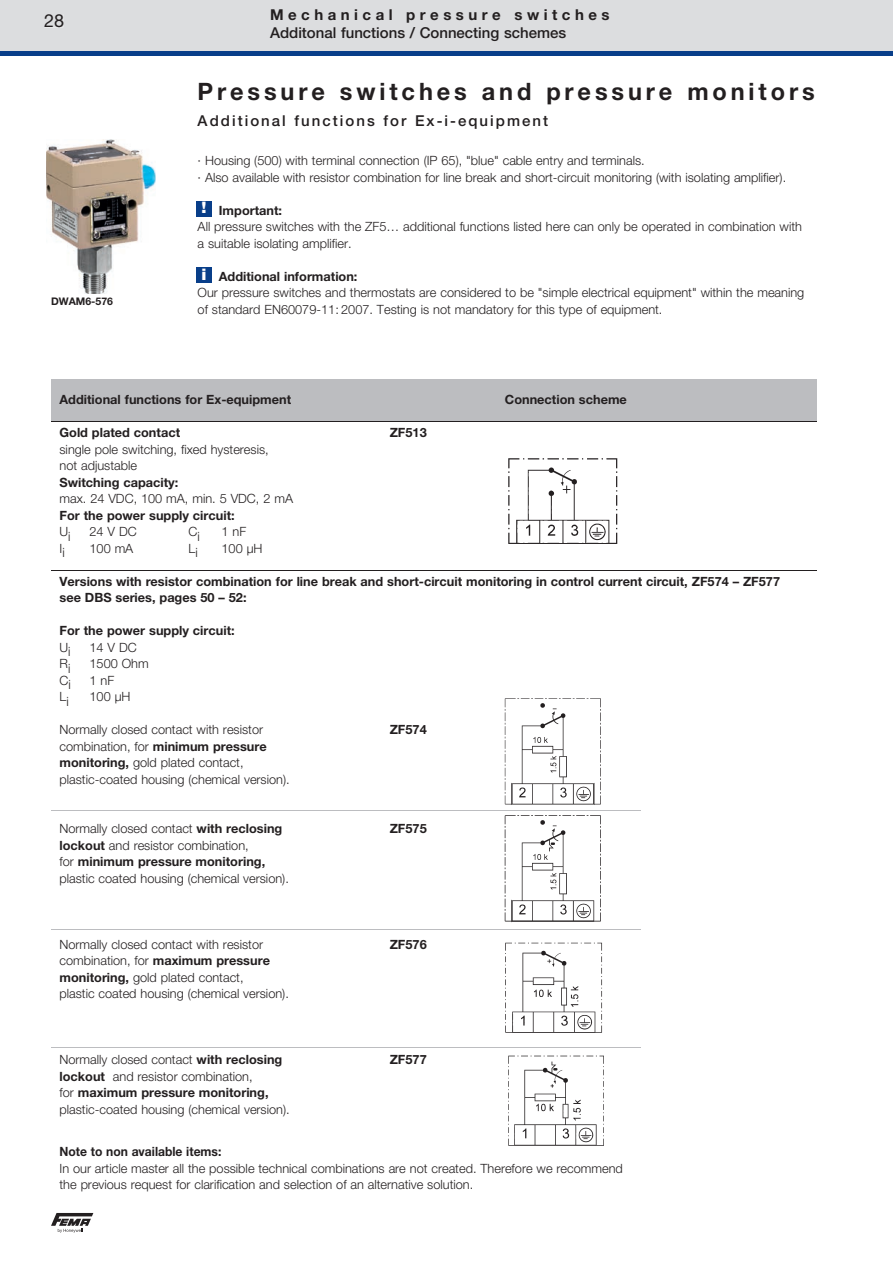
<style>
.page{position:relative;width:893px;height:1263px;background:#fff}
.page>*{position:absolute;margin:0;border:0;box-sizing:border-box;transform-origin:0 0}
.t1{font:700 24px "Helvetica Neue LT Pro";letter-spacing:.165em;color:#231f20}
.t2{font:18px "Helvetica Neue LT Pro";color:#231f20}
.t3{font:900 15.9px "Helvetica Neue LT Pro";color:#fff}
.t4{font:500 15px "Helvetica Neue LT Pro";color:#231f20}
.t5{font:500 15px "Helvetica Neue LT Pro";letter-spacing:.135em;color:#231f20}
.t6{font:700 15px "Helvetica Neue LT Pro";letter-spacing:.3em;color:#231f20}
.t7{font:300 12.75px/16.5px "Helvetica Neue LT Pro";color:#231f20}
.t8{font:700 12.75px/16.5px "Helvetica Neue LT Pro";color:#231f20}
.t9{font:700 12.75px "Helvetica Neue LT Pro";color:#231f20;scale:.95 1}
.t10{font:700 10.5px "Helvetica Neue LT Pro";color:#231f20}
.s1{font-weight:700}
</style>
<div class="page">
<svg style="left:51px;top:1213px;width:42px;height:20px"></svg>
<div style="left:0;top:0;width:893px;height:51px;background:#dcdddf"></div>
<div style="left:44px;top:14px;width:19px;height:13px;background:#dcdddf"></div>
<hr style="left:0;top:51px;width:893px;height:4px;background:#083e89">
<div style="left:196px;top:202px;width:16px;height:15px;background:#083e89"></div>
<div style="left:196px;top:268px;width:16px;height:15px;background:#083e89"></div>
<div style="left:51px;top:380px;width:765px;height:41px;background:#bcbdc0"></div>
<img style="left:508px;top:458px;width:110px;height:86px">
<img style="left:505px;top:942px;width:98px;height:91px">
<img style="left:508px;top:1055px;width:96px;height:91px">
<img style="left:504px;top:698px;width:96px;height:107px">
<img style="left:505px;top:816px;width:96px;height:107px">
<hr style="left:51px;top:421px;width:765px;height:1px;background:#231f20">
<hr style="left:51px;top:570px;width:765px;height:1px;background:#231f20">
<hr style="left:51px;top:810px;width:589px;height:1px;background:#bcbdc0">
<hr style="left:51px;top:929px;width:589px;height:1px;background:#bcbdc0">
<hr style="left:51px;top:1047px;width:589px;height:1px;background:#bcbdc0">
<img style="left:46px;top:140px;width:109px;height:153px">
<h2 class="t2" style="left:44px;top:10px;width:22px">28</h2>
<p class="t6" style="left:270px;top:5px;width:341px">Mechanical pressure switches</p>
<p class="t4" style="left:270px;top:24px;width:298px">Additonal functions / Connecting schemes</p>
<p class="t10" style="left:51px;top:295px;width:64px">DWAM6-576</p>
<h1 class="t1" style="left:198px;top:77px;width:618px">Pressure switches and pressure monitors</h1>
<p class="t5" style="left:198px;top:111px;width:352px">Additional functions for Ex-i-equipment</p>
<p class="t7" style="left:198px;top:152px;width:590px">· Housing (500) with terminal connection (IP 65), "blue" cable entry and terminals.<br>· Also available with resistor combination for line break and short-circuit monitoring (with isolating amplifier).</p>
<p class="t8" style="left:219px;top:201px;width:65px">Important:</p>
<p class="t7" style="left:198px;top:218px;width:606px">All pressure switches with the ZF5… additional functions listed here can only be operated in combination with a suitable isolating amplifier.</p>
<p class="t8" style="left:219px;top:267px;width:140px">Additional information:</p>
<p class="t7" style="left:198px;top:284px;width:608px">Our pressure switches and thermostats are considered to be "simple electrical equipment" within the meaning of standard EN60079-11: 2007. Testing is not mandatory for this type of equipment.</p>
<p class="t3" style="left:201px;top:198px;width:7px">!</p>
<p class="t3" style="left:201px;top:265px;width:7px">i</p>
<p class="t8" style="left:60px;top:391px;width:233px">Additional functions for Ex-equipment</p>
<p class="t8" style="left:505px;top:391px;width:123px">Connection scheme</p>
<p class="t8" style="left:60px;top:424px;width:122px">Gold plated contact</p>
<p class="t8" style="left:390px;top:424px;width:39px">ZF513</p>
<p class="t7" style="left:60px;top:441px;width:211px">single pole switching, fixed hysteresis, not adjustable</p>
<p class="t8" style="left:60px;top:474px;width:120px">Switching capacity:</p>
<p class="t7" style="left:60px;top:490px;width:235px">max. 24 VDC, 100 mA, min. 5 VDC, 2 mA</p>
<p class="t8" style="left:60px;top:507px;width:177px">For the power supply circuit:</p>
<p class="t7" style="left:60px;top:525px;width:13px">Ui</p>
<p class="t7" style="left:90px;top:523px;width:49px">24 V DC</p>
<p class="t7" style="left:189px;top:525px;width:13px">Ci</p>
<p class="t7" style="left:222px;top:523px;width:26px">1 nF</p>
<p class="t7" style="left:60px;top:542px;width:7px">Ii</p>
<p class="t7" style="left:90px;top:540px;width:45px">100 mA</p>
<p class="t7" style="left:189px;top:542px;width:11px">Li</p>
<p class="t7" style="left:222px;top:540px;width:42px">100 µH</p>
<p class="t8" style="left:60px;top:573px;width:722px">Versions with resistor combination for line break and short-circuit monitoring in control current circuit, ZF574 – ZF577 see DBS series, pages 50 – 52:</p>
<p class="t8" style="left:60px;top:622px;width:177px">For the power supply circuit:</p>
<p class="t7" style="left:60px;top:641px;width:13px">Ui</p>
<p class="t7" style="left:90px;top:639px;width:49px">14 V DC</p>
<p class="t7" style="left:60px;top:657px;width:12px">Ri</p>
<p class="t7" style="left:90px;top:655px;width:61px">1500 Ohm</p>
<p class="t7" style="left:60px;top:674px;width:13px">Ci</p>
<p class="t7" style="left:90px;top:672px;width:26px">1 nF</p>
<p class="t7" style="left:60px;top:690px;width:11px">Li</p>
<p class="t7" style="left:90px;top:688px;width:42px">100 µH</p>
<p class="t7" style="left:60px;top:721px;width:205px">Normally closed contact with resistor</p>
<p class="t8" style="left:390px;top:721px;width:39px">ZF574</p>
<p class="t7" style="left:60px;top:738px;width:232px">combination, for <span class="s1">minimum pressure monitoring,</span> gold plated contact, plastic-coated housing (chemical version).</p>
<p class="t7" style="left:60px;top:820px;width:224px">Normally closed contact <span class="s1">with reclosing</span></p>
<p class="t8" style="left:390px;top:820px;width:39px">ZF575</p>
<p class="t7" style="left:60px;top:837px;width:231px"><span class="s1">lockout</span> and resistor combination,<br>for <span class="s1">minimum pressure monitoring, </span>plastic coated housing (chemical version).</p>
<p class="t7" style="left:60px;top:936px;width:205px">Normally closed contact with resistor</p>
<p class="t8" style="left:390px;top:936px;width:39px">ZF576</p>
<p class="t7" style="left:60px;top:952px;width:231px">combination, for <span class="s1">maximum pressure monitoring,</span> gold plated contact,<br>plastic coated housing (chemical version).</p>
<p class="t7" style="left:60px;top:1051px;width:224px">Normally closed contact <span class="s1">with reclosing</span></p>
<p class="t8" style="left:390px;top:1051px;width:39px">ZF577</p>
<p class="t7" style="left:60px;top:1068px;width:232px"><span class="s1">lockout</span> and resistor combination,<br>for <span class="s1">maximum pressure monitoring, </span>plastic-coated housing (chemical version).</p>
<p class="t9" style="left:60px;top:1143px;width:172px">Note to non available items:</p>
<p class="t7" style="left:60px;top:1159px;width:565px">In our article master all the possible technical combinations are not created. Therefore we recommend the previous request for clarification and selection of an alternative solution.</p>
</div>
